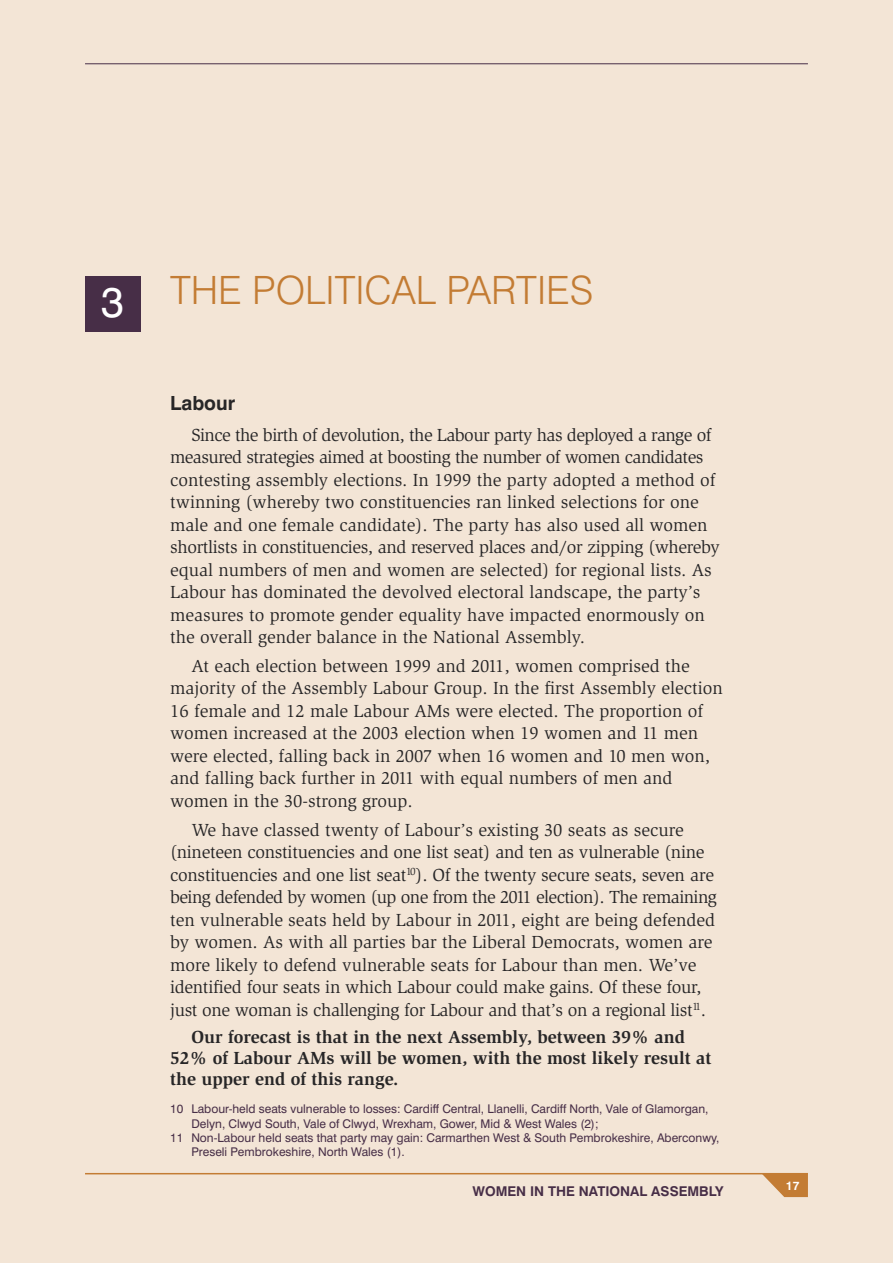
<style>
.page{position:relative;width:893px;height:1263px;background:#f3e5d6}
.page>*{position:absolute;margin:0;border:0;box-sizing:border-box;transform-origin:0 0}
.t1{font:42px "Swiss 721 BT";color:#fff}
.t2{font:300 39px "Swiss 721 BT";color:#c37c34}
.t3{font:700 19.5px "Swiss 721 BT";color:#272627}
.t4{font:18px/22.5px "Slimbach Std";color:#272627}
.t5{font:700 18px/21px "Slimbach Std";color:#272627}
.t6{font:700 13.5px "Swiss 721 BT";color:#472e47}
.t7{font:12px "Swiss 721 BT";color:#472e47}
.t8{font:700 12px "Swiss 721 BT";color:#fff}
</style>
<div class="page">
<hr style="left:85px;top:1173px;width:723px;height:1px;background:#c37c34">
<svg style="left:762px;top:1174px;width:46px;height:23px"></svg>
<hr style="left:85px;top:63px;width:723px;height:1px;background:#472e47">
<div style="left:85px;top:276px;width:55px;height:56px;background:#472e47"></div>
<h1 class="t1" style="left:101px;top:287px;width:25px">3</h1>
<h2 class="t2" style="left:170px;top:276px;width:425px">THE POLITICAL PARTIES</h2>
<p class="t3" style="left:170px;top:395px;width:67px">Labour</p>
<p class="t4" style="left:170px;top:423px;width:551px;text-indent:21px">Since the birth of devolution, the Labour party has deployed a range of measured strategies aimed at boosting the number of women candidates contesting assembly elections. In 1999 the party adopted a method of twinning (whereby two constituencies ran linked selections for one male and one female candidate). The party has also used all women shortlists in constituencies, and reserved places and/or zipping (whereby equal numbers of men and women are selected) for regional lists. As Labour has dominated the devolved electoral landscape, the party’s measures to promote gender equality have impacted enormously on the overall gender balance in the National Assembly.</p>
<p class="t4" style="left:170px;top:655px;width:554px;text-indent:21px">At each election between 1999 and 2011, women comprised the majority of the Assembly Labour Group. In the first Assembly election 16 female and 12 male Labour AMs were elected. The proportion of women increased at the 2003 election when 19 women and 11 men were elected, falling back in 2007 when 16 women and 10 men won, and falling back further in 2011 with equal numbers of men and women in the 30-strong group.</p>
<p class="t4" style="left:170px;top:819px;width:548px;text-indent:21px">We have classed twenty of Labour’s existing 30 seats as secure (nineteen constituencies and one list seat) and ten as vulnerable (nine constituencies and one list seat<sup>10</sup>). Of the twenty secure seats, seven are being defended by women (up one from the 2011 election). The remaining ten vulnerable seats held by Labour in 2011, eight are being defended by women. As with all parties bar the Liberal Democrats, women are more likely to defend vulnerable seats for Labour than men. We’ve identified four seats in which Labour could make gains. Of these four, just one woman is challenging for Labour and that’s on a regional list<sup>11</sup>.</p>
<p class="t5" style="left:170px;top:1028px;width:543px;text-indent:21px">Our forecast is that in the next Assembly, between 39% and<br>52% of Labour AMs will be women, with the most likely result at the upper end of this range.</p>
<p class="t7" style="left:170px;top:1104px;width:540px">10 Labour-held seats vulnerable to losses: Cardiff Central, Llanelli, Cardiff North, Vale of Glamorgan,</p>
<p class="t7" style="left:191px;top:1119px;width:409px">Delyn, Clwyd South, Vale of Clwyd, Wrexham, Gower, Mid &amp; West Wales (2);</p>
<p class="t7" style="left:170px;top:1133px;width:551px">11 Non-Labour held seats that party may gain: Carmarthen West &amp; South Pembrokeshire, Aberconwy,</p>
<p class="t7" style="left:191px;top:1148px;width:215px">Preseli Pembrokeshire, North Wales (1).</p>
<p class="t6" style="left:472px;top:1186px;width:252px">WOMEN IN THE NATIONAL ASSEMBLY</p>
<p class="t8" style="left:786px;top:1181px;width:15px">17</p>
</div>
